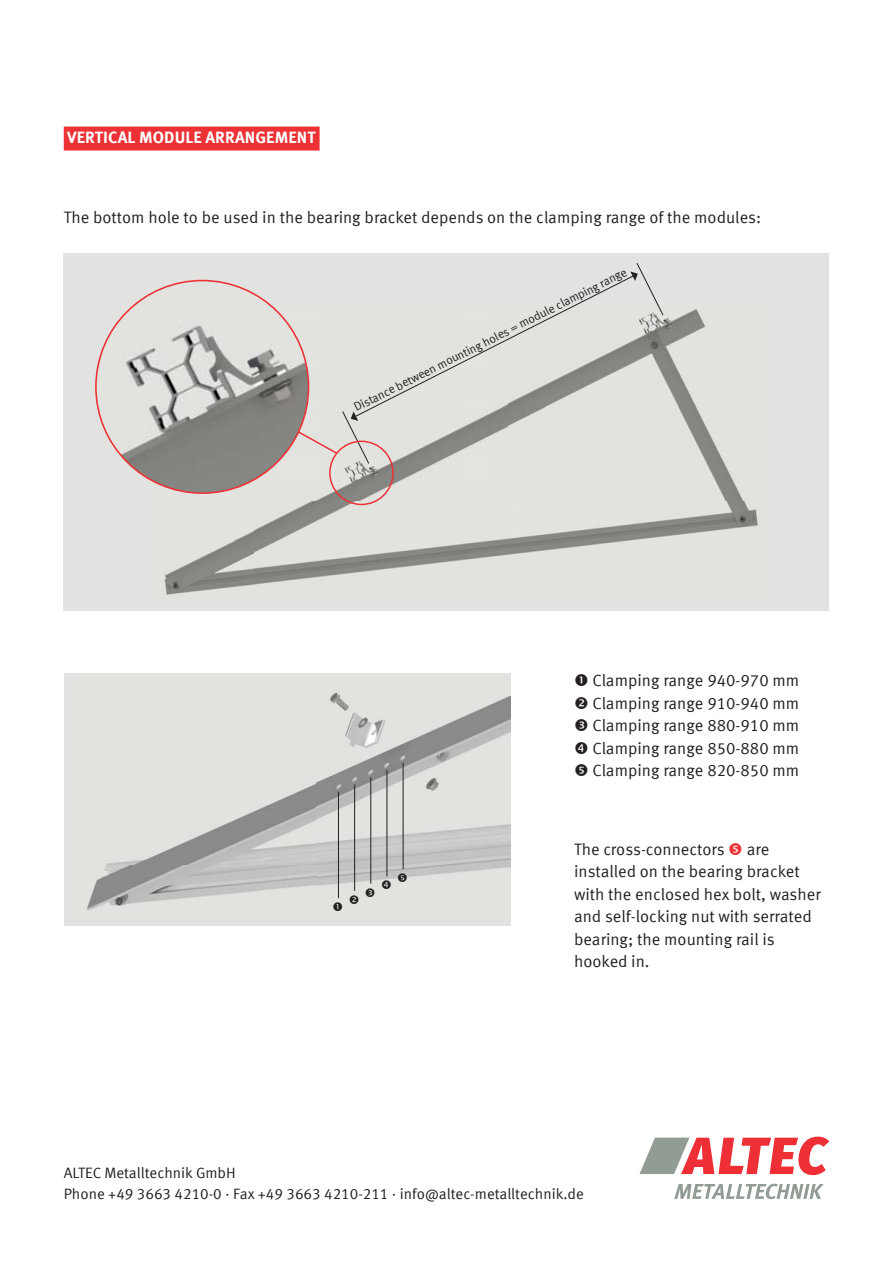
<style>
.page{position:relative;width:893px;height:1263px;background:#fff}
.page>*{position:absolute;margin:0;border:0;box-sizing:border-box;transform-origin:0 0}
.t1{font:16.5px/22.5px "Meta Offc Norm";color:#231f20}
.t2{font:700 16.5px "Meta Offc";letter-spacing:.005em;color:#fff}
.t3{font:15px/21px "Meta Offc Norm";color:#231f20}
.t4{font:12px "Meta Offc Norm";color:#231f20}
</style>
<div class="page">
<div style="left:64px;top:253px;width:765px;height:357px;background:#e2e3e0"></div>
<img style="left:255px;top:305px;width:503px;height:280px">
<img style="left:153px;top:479px;width:102px;height:116px">
<div style="left:64px;top:674px;width:446px;height:252px;background:#e2e3e0"></div>
<img style="left:87px;top:692px;width:423px;height:219px">
<hr style="left:338px;top:792px;width:1px;height:106px;background:#231f20">
<hr style="left:354px;top:785px;width:1px;height:106px;background:#231f20">
<hr style="left:370px;top:777px;width:1px;height:107px;background:#231f20">
<hr style="left:387px;top:770px;width:1px;height:106px;background:#231f20">
<hr style="left:403px;top:763px;width:1px;height:106px;background:#231f20">
<img style="left:96px;top:281px;width:212px;height:212px;border-radius:50%">
<div style="left:329px;top:441px;width:65px;height:64px;border:2px solid #ee3135;border-radius:50%"></div>
<svg style="left:297px;top:263px;width:366px;height:201px"></svg>
<svg style="left:639px;top:1137px;width:190px;height:38px"></svg>
<svg style="left:674px;top:1184px;width:150px;height:15px"></svg>
<div style="left:64px;top:127px;width:256px;height:24px;background:#ee3135"></div>
<svg style="left:333px;top:902px;width:9px;height:9px"></svg>
<svg style="left:350px;top:895px;width:8px;height:9px"></svg>
<svg style="left:366px;top:888px;width:8px;height:9px"></svg>
<svg style="left:382px;top:880px;width:9px;height:9px"></svg>
<svg style="left:398px;top:873px;width:9px;height:9px"></svg>
<p class="t2" style="left:67px;top:124px;width:250px">VERTICAL MODULE ARRANGEMENT</p>
<p class="t1" style="left:64px;top:205px;width:699px">The bottom hole to be used in the bearing bracket depends on the clamping range of the modules:</p>
<p class="t4" style="left:351px;top:400px;width:305px;rotate:-27deg">Distance between mounting holes = module clamping range</p>
<p class="t1" style="left:592px;top:669px;width:208px;text-align:justify">Clamping range 940-970 mm Clamping range 910-940 mm Clamping range 880-910 mm Clamping range 850-880 mm Clamping range 820-850 mm</p>
<p class="t1" style="left:574px;top:837px;width:152px">The cross-connectors</p>
<p class="t1" style="left:574px;top:837px;width:248px;text-indent:173px">are installed on the bearing bracket with the enclosed hex bolt, washer and self-locking nut with serrated bearing; the mounting rail is hooked in.</p>
<p class="t3" style="left:64px;top:1162px;width:522px">ALTEC Metalltechnik GmbH<br>Phone +49 3663 4210-0 · Fax +49 3663 4210-211 · info@altec-metalltechnik.de</p>
</div>
